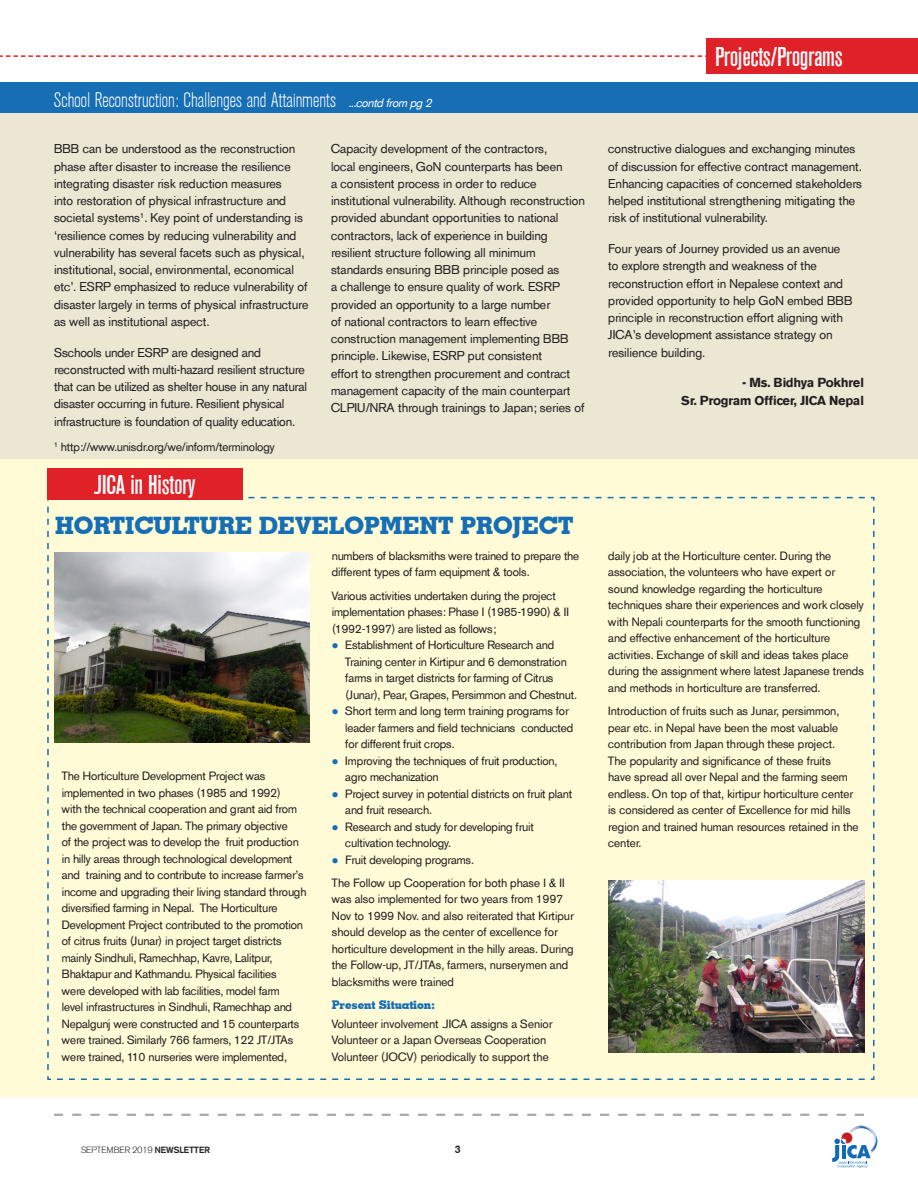
<style>
.page{position:relative;width:918px;height:1188px;background:#fff}
.page>*{position:absolute;margin:0;border:0;box-sizing:border-box;transform-origin:0 0}
.t1{font:500 27px "A750 Sans Cd";color:#fff}
.heading{font:700 24px "Geometric Slab 703 BT Xtra";color:#166eb5}
.t2{font:300 21px "A750 Sans Cd";color:#fff}
.Box_Text{font:12.75px/17.2px "A750 Sans";color:#231f20}
.Box_Text-2{font:700 12.75px "A750 Sans";color:#231f20}
.Body{font:12px/16.5px "A750 Sans";letter-spacing:-.01em;color:#231f20}
.Body-2{font:700 12px "Geometric Slab 703 BT Xtra";letter-spacing:-.01em;color:#166eb5}
.Box_Text-3{font:italic 12px "A750 Sans";color:#fff}
.t3{font:500 10.8px "A750 Sans";color:#231f20}
.t4{font:300 9px "A750 Sans";color:#231f20}
.s1{color:#166eb5}
.s2{font-weight:500}
</style>
<div class="page">
<svg style="left:54px;top:1114px;width:810px;height:2px"></svg>
<svg style="left:832px;top:1126px;width:46px;height:42px"></svg>
<div style="left:0;top:108px;width:918px;height:988px;background:#ece7d3"></div>
<div style="left:1px;top:459px;width:917px;height:637px;background:#fffbd6"></div>
<svg style="left:0;top:55px;width:706px;height:2px"></svg>
<div style="left:0;top:82px;width:918px;height:30px;background:#166eb5"></div>
<div style="left:706px;top:39px;width:212px;height:35px;background:#e02128"></div>
<svg style="left:47px;top:496px;width:828px;height:584px"></svg>
<div style="left:47px;top:469px;width:196px;height:31px;background:#e02128"></div>
<img style="left:608px;top:881px;width:257px;height:172px">
<img style="left:54px;top:553px;width:256px;height:189px">
<p class="t2" style="left:54px;top:88px;width:284px">School Reconstruction: Challenges and Attainments</p>
<p class="Box_Text-3" style="left:349px;top:96px;width:88px">...contd from pg 2</p>
<p class="t1" style="left:716px;top:42px;width:129px">Projects/Programs</p>
<p class="Box_Text" style="left:54px;top:140px;width:256px">BBB can be understood as the reconstruction phase after disaster to increase the resilience integrating disaster risk reduction measures<br>into restoration of physical infrastructure and societal systems<sup>1</sup>. Key point of understanding is ‘resilience comes by reducing vulnerability and vulnerability has several facets such as physical, institutional, social, environmental, economical etc’. ESRP emphasized to reduce vulnerability of disaster largely in terms of physical infrastructure as well as institutional aspect.</p>
<p class="Box_Text" style="left:54px;top:344px;width:254px">Sschools under ESRP are designed and reconstructed with multi-hazard resilient structure that can be utilized as shelter house in any natural disaster occurring in future. Resilient physical infrastructure is foundation of quality education.</p>
<p class="Body" style="left:54px;top:439px;width:222px"><sup>1</sup> http://www.unisdr.org/we/inform/terminology</p>
<p class="Box_Text" style="left:331px;top:140px;width:255px">Capacity development of the contractors,<br>local engineers, GoN counterparts has been<br>a consistent process in order to reduce institutional vulnerability. Although reconstruction provided abundant opportunities to national contractors, lack of experience in building resilient structure following all minimum standards ensuring BBB principle posed as<br>a challenge to ensure quality of work. ESRP provided an opportunity to a large number<br>of national contractors to learn effective construction management implementing BBB principle. Likewise, ESRP put consistent<br>effort to strengthen procurement and contract management capacity of the main counterpart CLPIU/NRA through trainings to Japan; series of</p>
<p class="Box_Text" style="left:608px;top:140px;width:256px">constructive dialogues and exchanging minutes of discussion for effective contract management.<br>Enhancing capacities of concerned stakeholders helped institutional strengthening mitigating the risk of institutional vulnerability.</p>
<p class="Box_Text" style="left:608px;top:240px;width:246px">Four years of Journey provided us an avenue to explore strength and weakness of the reconstruction effort in Nepalese context and provided opportunity to help GoN embed BBB principle in reconstruction effort aligning with JICA’s development assistance strategy on resilience building.</p>
<p class="Box_Text-2" style="left:742px;top:375px;width:123px">- Ms. Bidhya Pokhrel</p>
<p class="Box_Text-2" style="left:682px;top:393px;width:184px">Sr. Program Officer, JICA Nepal</p>
<p class="t1" style="left:95px;top:469px;width:103px">JICA in History</p>
<p class="heading" style="left:55px;top:511px;width:520px">HORTICULTURE DEVELOPMENT PROJECT</p>
<p class="Body" style="left:62px;top:768px;width:246px">The Horticulture Development Project was implemented in two phases (1985 and 1992)<br>with the technical cooperation and grant aid from the government of Japan. The primary objective<br>of the project was to develop the fruit production in hilly areas through technological development and training and to contribute to increase farmer’s income and upgrading their living standard through diversified farming in Nepal. The Horticulture Development Project contributed to the promotion of citrus fruits (Junar) in project target districts mainly Sindhuli, Ramechhap, Kavre, Lalitpur, Bhaktapur and Kathmandu. Physical facilities<br>were developed with lab facilities, model farm<br>level infrastructures in Sindhuli, Ramechhap and Nepalgunj were constructed and 15 counterparts were trained. Similarly 766 farmers, 122 JT/JTAs were trained, 110 nurseries were implemented,</p>
<p class="Body" style="left:332px;top:548px;width:249px">numbers of blacksmiths were trained to prepare the different types of farm equipment &amp; tools.</p>
<p class="Body" style="left:332px;top:587px;width:239px">Various activities undertaken during the project implementation phases: Phase I (1985-1990) &amp; II (1992-1997) are listed as follows;</p>
<p class="Body" style="left:345px;top:637px;width:233px;text-indent:-14px"><span class="s1">●</span> Establishment of Horticulture Research and Training center in Kirtipur and 6 demonstration farms in target districts for farming of Citrus (Junar), Pear, Grapes, Persimmon and Chestnut.</p>
<p class="Body" style="left:345px;top:703px;width:230px;text-indent:-14px"><span class="s1">●</span> Short term and long term training programs for leader farmers and field technicians conducted for different fruit crops.</p>
<p class="Body" style="left:345px;top:752px;width:213px;text-indent:-14px"><span class="s1">●</span> Improving the techniques of fruit production, agro mechanization</p>
<p class="Body" style="left:345px;top:785px;width:228px;text-indent:-14px"><span class="s1">●</span> Project survey in potential districts on fruit plant and fruit research.</p>
<p class="Body" style="left:345px;top:818px;width:190px;text-indent:-14px"><span class="s1">●</span> Research and study for developing fruit cultivation technology.</p>
<p class="Body" style="left:332px;top:851px;width:143px"><span class="s1">●</span> Fruit developing programs.</p>
<p class="Body" style="left:332px;top:875px;width:243px">The Follow up Cooperation for both phase I &amp; II was also implemented for two years from 1997<br>Nov to 1999 Nov. and also reiterated that Kirtipur should develop as the center of excellence for horticulture development in the hilly areas. During the Follow-up, JT/JTAs, farmers, nurserymen and blacksmiths were trained</p>
<p class="Body-2" style="left:332px;top:998px;width:105px">Present Situation:</p>
<p class="Body" style="left:332px;top:1015px;width:222px">Volunteer involvement .JICA assigns a Senior<br>Volunteer or a Japan Overseas Cooperation<br>Volunteer (JOCV) periodically to support the</p>
<p class="Body" style="left:608px;top:548px;width:257px">daily job at the Horticulture center. During the association, the volunteers who have expert or sound knowledge regarding the horticulture techniques share their experiences and work closely with Nepali counterparts for the smooth functioning and effective enhancement of the horticulture activities. Exchange of skill and ideas takes place during the assignment where latest Japanese trends and methods in horticulture are transferred.</p>
<p class="Body" style="left:608px;top:703px;width:252px">Introduction of fruits such as Junar, persimmon, pear etc. in Nepal have been the most valuable contribution from Japan through these project.<br>The popularity and significance of these fruits<br>have spread all over Nepal and the farming seem endless. On top of that, kirtipur horticulture center is considered as center of Excellence for mid hills region and trained human resources retained in the center.</p>
<p class="t4" style="left:81px;top:1145px;width:131px">SEPTEMBER 2019 <span class="s2">NEWSLETTER</span></p>
<p class="t3" style="left:455px;top:1143px;width:7px">3</p>
</div>
